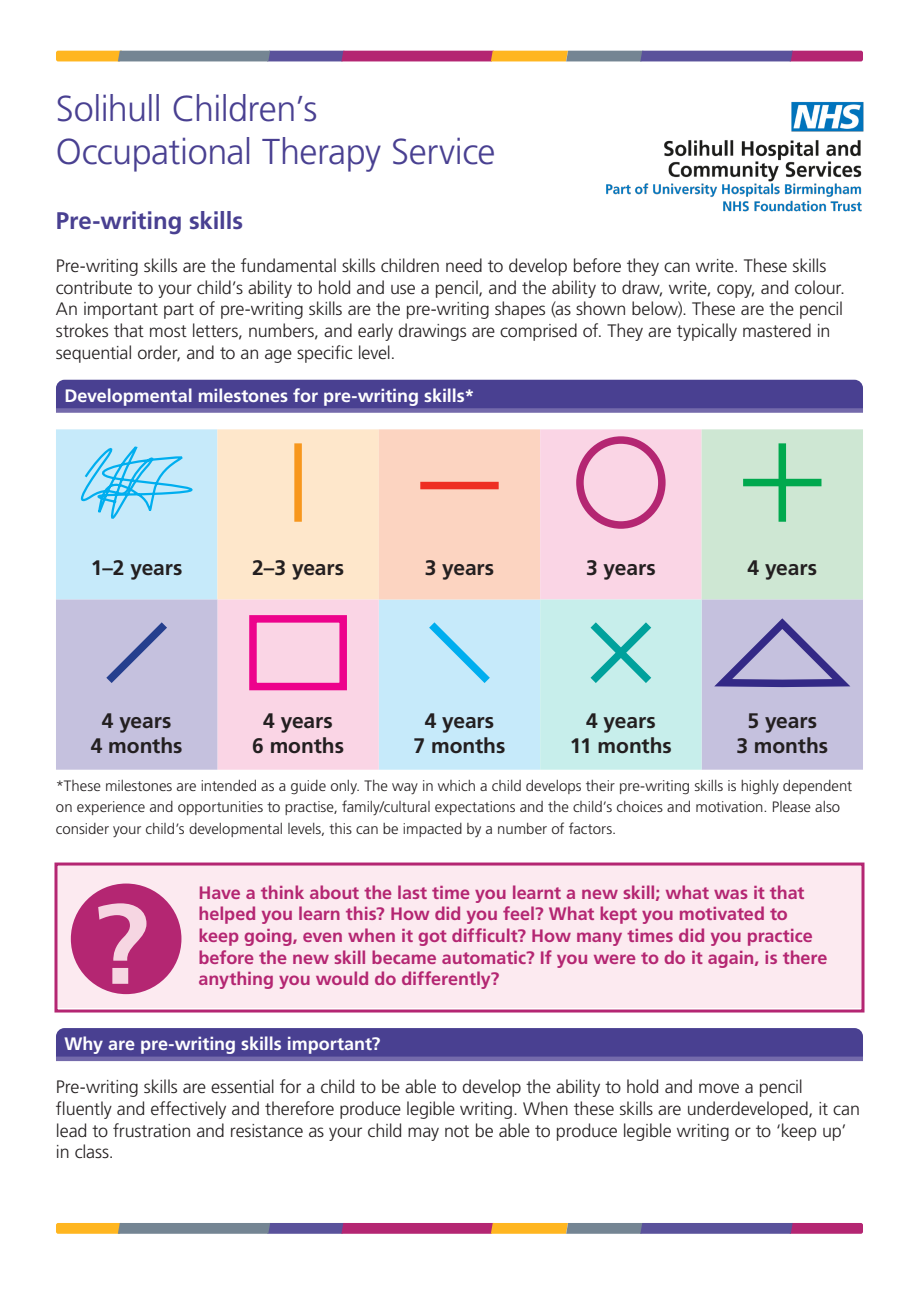
<style>
.page{position:relative;width:919px;height:1289px;background:#fff}
.page>*{position:absolute;margin:0;border:0;box-sizing:border-box;transform-origin:0 0}
.H___Heading_2{font:700 113.25px "Frutiger LT Pro";color:#f6d6e2}
.H___Heading_1__No_underline{font:300 36px/43.2px "Frutiger LT Pro";letter-spacing:-.015em;color:#494091}
.H___Heading_2-2{font:700 24px "Frutiger LT Pro";letter-spacing:-.005em;color:#494091}
.B___Body_copy_bullets__ticks{font:700 21px "Frutiger LT Pro";letter-spacing:-.005em;color:#231f20}
.P___Body_copy{font:300 18px/21.6px "Frutiger LT Pro";letter-spacing:-.01em;color:#231f20}
.P___Boxed_body_copy{font:700 18px/21.6px "Frutiger LT Pro";letter-spacing:-.005em;color:#b42672}
.H___Boxed_heading__Purple{font:700 18px "Frutiger LT Pro";letter-spacing:-.005em;color:#fff}
.H___Heading_2-3{font:300 15px/21.6px "Frutiger LT Pro";color:#231f20}
</style>
<div class="page">
<svg style="left:56px;top:51px;width:806px;height:10px;background:#966578"></svg>
<svg style="left:56px;top:1223px;width:806px;height:10px;background:#966578"></svg>
<div style="left:56px;top:1028px;width:806px;height:28px;background:#494091"></div>
<div style="left:56px;top:1056px;width:806px;height:5px;background:#746aab"></div>
<div style="left:56px;top:380px;width:806px;height:28px;background:#494091"></div>
<div style="left:56px;top:408px;width:806px;height:5px;background:#746aab"></div>
<svg style="left:69px;top:429px;width:793px;height:340px;background:#d6d5db"></svg>
<div style="left:56px;top:863px;width:806px;height:144px;background:#fceaf0"></div>
<div style="left:54px;top:862px;width:810px;height:150px;border:3px solid #b42672"></div>
<div style="left:71px;top:883px;width:110px;height:111px;background:#b42672;border-radius:50%"></div>
<img style="left:606px;top:102px;width:258px;height:110px">
<p class="H___Heading_1__No_underline" style="left:56px;top:87px;width:441px">Solihull Children’s<br>Occupational Therapy Service</p>
<p class="H___Heading_2-2" style="left:56px;top:206px;width:188px">Pre-writing skills</p>
<p class="P___Body_copy" style="left:56px;top:255px;width:790px">Pre-writing skills are the fundamental skills children need to develop before they can write. These skills contribute to your child’s ability to hold and use a pencil, and the ability to draw, write, copy, and colour.<br>An important part of pre-writing skills are the pre-writing shapes (as shown below). These are the pencil strokes that most letters, numbers, and early drawings are comprised of. They are typically mastered in sequential order, and to an age specific level.</p>
<p class="H___Boxed_heading__Purple" style="left:64px;top:385px;width:411px">Developmental milestones for pre-writing skills*</p>
<p class="B___Body_copy_bullets__ticks" style="left:91px;top:555px;width:93px">1–2 years</p>
<p class="B___Body_copy_bullets__ticks" style="left:252px;top:555px;width:94px">2–3 years</p>
<p class="B___Body_copy_bullets__ticks" style="left:424px;top:555px;width:71px">3 years</p>
<p class="B___Body_copy_bullets__ticks" style="left:586px;top:555px;width:71px">3 years</p>
<p class="B___Body_copy_bullets__ticks" style="left:747px;top:555px;width:71px">4 years</p>
<p class="B___Body_copy_bullets__ticks" style="left:747px;top:707px;width:71px">5 years</p>
<p class="B___Body_copy_bullets__ticks" style="left:736px;top:733px;width:93px">3 months</p>
<p class="H___Heading_2-3" style="left:56px;top:774px;width:797px">*These milestones are intended as a guide only. The way in which a child develops their pre-writing skills is highly dependent on experience and opportunities to practise, family/cultural expectations and the child’s choices and motivation. Please also consider your child’s developmental levels, this can be impacted by a number of factors.</p>
<p class="B___Body_copy_bullets__ticks" style="left:102px;top:707px;width:71px">4 years</p>
<p class="B___Body_copy_bullets__ticks" style="left:91px;top:733px;width:93px">4 months</p>
<p class="B___Body_copy_bullets__ticks" style="left:263px;top:707px;width:71px">4 years</p>
<p class="B___Body_copy_bullets__ticks" style="left:252px;top:733px;width:93px">6 months</p>
<p class="B___Body_copy_bullets__ticks" style="left:424px;top:707px;width:71px">4 years</p>
<p class="B___Body_copy_bullets__ticks" style="left:413px;top:733px;width:93px">7 months</p>
<p class="B___Body_copy_bullets__ticks" style="left:586px;top:707px;width:71px">4 years</p>
<p class="B___Body_copy_bullets__ticks" style="left:569px;top:733px;width:104px">11 months</p>
<p class="H___Heading_2" style="left:92px;top:877px;width:58px">?</p>
<p class="P___Boxed_body_copy" style="left:198px;top:881px;width:630px">Have a think about the last time you learnt a new skill; what was it that helped you learn this? How did you feel? What kept you motivated to keep going, even when it got difficult? How many times did you practice before the new skill became automatic? If you were to do it again, is there</p>
<p class="P___Boxed_body_copy" style="left:198px;top:968px;width:302px">anything you would do differently?</p>
<p class="H___Boxed_heading__Purple" style="left:64px;top:1033px;width:317px">Why are pre-writing skills important?</p>
<p class="P___Body_copy" style="left:56px;top:1076px;width:805px">Pre-writing skills are essential for a child to be able to develop the ability to hold and move a pencil fluently and effectively and therefore produce legible writing. When these skills are underdeveloped, it can lead to frustration and resistance as your child may not be able to produce legible writing or to ‘keep up’ in class.</p>
</div>
